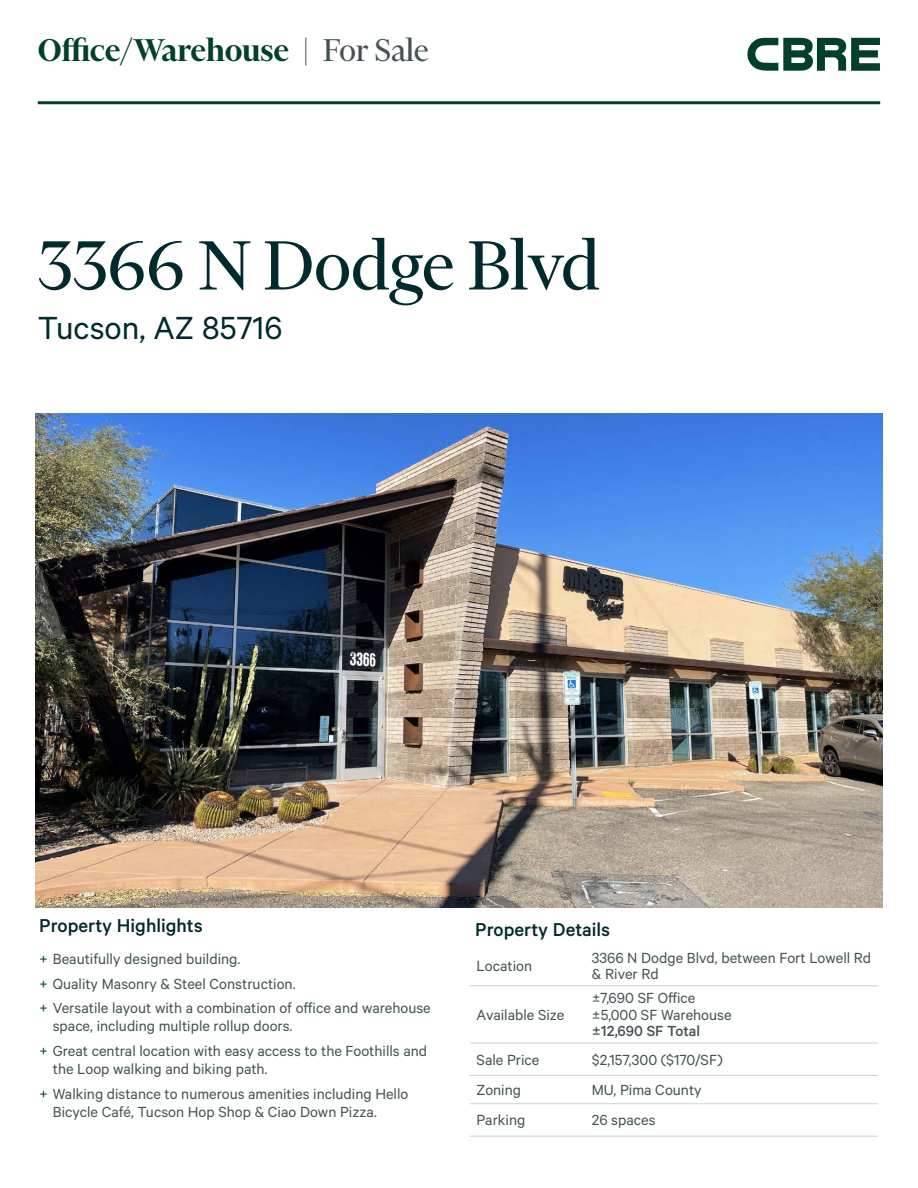
<style>
.page{position:relative;width:918px;height:1188px;background:#fff}
.page>*{position:absolute;margin:0;border:0;box-sizing:border-box;transform-origin:0 0}
.t1{font:79.5px "Financier Display";color:#002a2e}
.t2{font:600 36px "Financier Display";color:#00402d}
.t3{font:36px "Calibre";color:#002a2e}
.t4{font:500 21px "Calibre";color:#002a2e}
.t5{font:16.5px/24.8px "Calibre";color:#435254}
.t6{font:500 16.5px "Calibre";color:#435254}
.s1{font-weight:400;color:#435254}
.s2{color:#00402d}
</style>
<div class="page">
<svg style="left:747px;top:38px;width:133px;height:33px"></svg>
<hr style="left:38px;top:101px;width:842px;height:3px;background:#00402d">
<hr style="left:470px;top:985px;width:115px;height:1px;background:#cad1d3">
<hr style="left:585px;top:985px;width:293px;height:1px;background:#cad1d3">
<hr style="left:470px;top:1043px;width:115px;height:1px;background:#cad1d3">
<hr style="left:585px;top:1043px;width:293px;height:1px;background:#cad1d3">
<hr style="left:470px;top:1075px;width:115px;height:1px;background:#cad1d3">
<hr style="left:585px;top:1075px;width:293px;height:1px;background:#cad1d3">
<hr style="left:470px;top:1103px;width:115px;height:1px;background:#cad1d3">
<hr style="left:585px;top:1103px;width:293px;height:1px;background:#cad1d3">
<hr style="left:470px;top:1136px;width:115px;height:1px;background:#cad1d3">
<hr style="left:585px;top:1136px;width:293px;height:1px;background:#cad1d3">
<img style="left:36px;top:414px;width:846px;height:494px">
<h2 class="t2" style="left:38px;top:26px;width:392px">Office/Warehouse <span class="s1">| For Sale</span></h2>
<h1 class="t1" style="left:38px;top:224px;width:564px">3366 N Dodge Blvd</h1>
<h2 class="t3" style="left:38px;top:307px;width:246px">Tucson, AZ 85716</h2>
<p class="t4" style="left:39px;top:914px;width:165px">Property Highlights</p>
<p class="t5" style="left:39px;top:946px;width:393px"><span class="s2">+</span> Beautifully designed building.<br><span class="s2">+</span> Quality Masonry &amp; Steel Construction.<br><span class="s2">+</span> Versatile layout with a combination of office and warehouse</p>
<p class="t5" style="left:39px;top:1013px;width:389px;text-indent:13px">space, including multiple rollup doors.<br><span class="s2">+</span> Great central location with easy access to the Foothills and</p>
<p class="t5" style="left:39px;top:1056px;width:371px;text-indent:13px">the Loop walking and biking path.<br><span class="s2">+</span> Walking distance to numerous amenities including Hello</p>
<p class="t5" style="left:53px;top:1099px;width:326px">Bicycle Café, Tucson Hop Shop &amp; Ciao Down Pizza.</p>
<p class="t4" style="left:475px;top:917px;width:137px">Property Details</p>
<p class="t5" style="left:477px;top:953px;width:57px">Location</p>
<p class="t5" style="left:592px;top:949px;width:281px;line-height:16.5px">3366 N Dodge Blvd, between Fort Lowell Rd &amp; River Rd</p>
<p class="t5" style="left:477px;top:1002px;width:89px">Available Size</p>
<p class="t5" style="left:592px;top:989px;width:141px;line-height:16.5px">±7,690 SF Office ±5,000 SF Warehouse</p>
<p class="t6" style="left:592px;top:1022px;width:110px">±12,690 SF Total</p>
<p class="t5" style="left:477px;top:1046px;width:64px">Sale Price</p>
<p class="t5" style="left:592px;top:1046px;width:132px">$2,157,300 ($170/SF)</p>
<p class="t5" style="left:477px;top:1077px;width:46px">Zoning</p>
<p class="t5" style="left:592px;top:1077px;width:111px">MU, Pima County</p>
<p class="t5" style="left:477px;top:1107px;width:50px">Parking</p>
<p class="t5" style="left:592px;top:1107px;width:65px">26 spaces</p>
</div>
